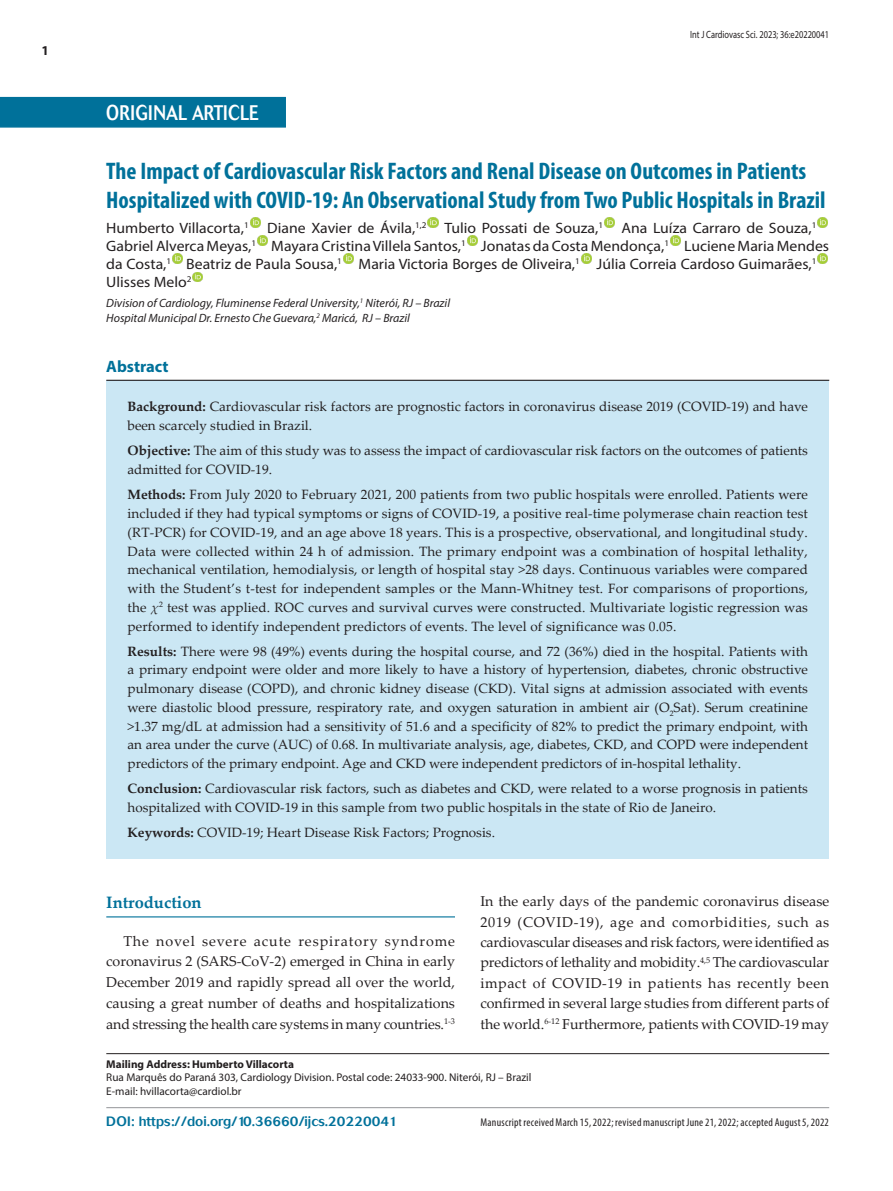
<style>
.page{position:relative;width:893px;height:1191px;background:#fff}
.page>*{position:absolute;margin:0;border:0;box-sizing:border-box;transform-origin:0 0}
._1_-_Titulo{font:700 condensed 24px/28.8px "Myriad Pro";color:#00719a}
.t1{font:500 21px "Cosmos";letter-spacing:.02em;color:#fff;scale:.8 1}
._1_-_Titulo-materia{font:700 16.5px "Palatino Linotype";color:#00719a}
.t2{font:700 16.5px "Myriad Pro";color:#00719a}
._3_-_Autores{font:15px/18px "Myriad Pro";color:#231f20;scale:1.05 1}
._4_-_Texto-Basico{font:14.25px/20.4px "Palatino Linotype";color:#231f20;text-align:justify}
._8_-_Resumo-portugue{font:13.5px/18.8px "Palatino Linotype";color:#231f20}
._6_-_DOI{font:500 13.5px "Cosmos";color:#00719a}
.t3{font:700 13.5px "Myriad Pro";color:#231f20}
._4_-_Instituicao{font:italic 12px "Myriad Pro";color:#231f20}
._5_-_Correspondencia{font:11.25px "Myriad Pro";color:#231f20}
._7_-_Artigo-recebido{font:condensed 11.25px "Myriad Pro";letter-spacing:.025em;color:#231f20}
._5_-_Correspondencia-2{font:700 11.25px "Myriad Pro";color:#231f20}
.t4{font:10.5px "Myriad Pro";color:#231f20;scale:.8 1}
.s1{font-weight:700}
.s2{font-style:italic}
</style>
<div class="page">
<hr style="left:106px;top:916px;width:349px;height:1px;background:#00719a">
<div style="left:0;top:97px;width:286px;height:31px;background:#00719a"></div>
<svg style="left:250px;top:217px;width:10px;height:11px"></svg>
<svg style="left:428px;top:217px;width:10px;height:11px"></svg>
<svg style="left:604px;top:217px;width:10px;height:11px"></svg>
<svg style="left:818px;top:217px;width:10px;height:11px"></svg>
<svg style="left:258px;top:235px;width:10px;height:11px"></svg>
<svg style="left:467px;top:235px;width:10px;height:11px"></svg>
<svg style="left:670px;top:235px;width:10px;height:11px"></svg>
<svg style="left:173px;top:253px;width:10px;height:11px"></svg>
<svg style="left:343px;top:253px;width:10px;height:11px"></svg>
<svg style="left:581px;top:253px;width:10px;height:11px"></svg>
<svg style="left:818px;top:253px;width:10px;height:11px"></svg>
<svg style="left:193px;top:272px;width:9px;height:10px"></svg>
<hr style="left:106px;top:1053px;width:723px;height:1px;background:#231f20">
<hr style="left:106px;top:1107px;width:723px;height:1px;background:#939598">
<div style="left:106px;top:380px;width:723px;height:478px;background:#cbe7f4"></div>
<hr style="left:106px;top:380px;width:723px;height:1px;background:#231f20">
<p class="t3" style="left:41px;top:42px;width:9px">1</p>
<h2 class="t1" style="left:106px;top:100px;width:192px">ORIGINAL ARTICLE</h2>
<p class="t4" style="left:690px;top:28px;width:175px">Int J Cardiovasc Sci. 2023; 36:e20220041</p>
<p class="_1_-_Titulo" style="left:106px;top:157px;width:721px">The Impact of Cardiovascular Risk Factors and Renal Disease on Outcomes in Patients<br>Hospitalized with COVID-19: An Observational Study from Two Public Hospitals in Brazil</p>
<p class="_3_-_Autores" style="left:106px;top:218px;width:690px">Humberto Villacorta,<sup>1</sup> Diane Xavier de Ávila,<sup>1,2</sup> Tulio Possati de Souza,<sup>1</sup> Ana Luíza Carraro de Souza,<sup>1<br></sup>Gabriel Alverca Meyas,<sup>1</sup> Mayara Cristina Villela Santos,<sup>1</sup> Jonatas da Costa Mendonça,<sup>1</sup> Luciene Maria Mendes da Costa,<sup>1</sup> Beatriz de Paula Sousa,<sup>1</sup> Maria Victoria Borges de Oliveira,<sup>1</sup> Júlia Correia Cardoso Guimarães,<sup>1<br></sup>Ulisses Melo<sup>2</sup></p>
<p class="_4_-_Instituicao" style="left:106px;top:296px;width:345px">Division of Cardiology, Fluminense Federal University,<sup>1</sup> Niterói, RJ – Brazil</p>
<p class="_4_-_Instituicao" style="left:106px;top:310px;width:305px">Hospital Municipal Dr. Ernesto Che Guevara,<sup>2</sup> Maricá, RJ – Brazil</p>
<p class="t2" style="left:106px;top:355px;width:64px">Abstract</p>
<p class="_8_-_Resumo-portugue" style="left:128px;top:397px;width:682px"><span class="s1">Background:</span> Cardiovascular risk factors are prognostic factors in coronavirus disease 2019 (COVID-19) and have been scarcely studied in Brazil.</p>
<p class="_8_-_Resumo-portugue" style="left:128px;top:441px;width:682px"><span class="s1">Objective:</span> The aim of this study was to assess the impact of cardiovascular risk factors on the outcomes of patients admitted for COVID-19.</p>
<p class="_8_-_Resumo-portugue" style="left:128px;top:485px;width:682px;text-align:justify"><span class="s1">Methods:</span> From July 2020 to February 2021, 200 patients from two public hospitals were enrolled. Patients were included if they had typical symptoms or signs of COVID-19, a positive real-time polymerase chain reaction test (RT-PCR) for COVID-19, and an age above 18 years. This is a prospective, observational, and longitudinal study.<br>Data were collected within 24 h of admission. The primary endpoint was a combination of hospital lethality, mechanical ventilation, hemodialysis, or length of hospital stay &gt;28 days. Continuous variables were compared with the Student’s t-test for independent samples or the Mann-Whitney test. For comparisons of proportions, the <span class="s2">χ</span><sup>2</sup> test was applied. ROC curves and survival curves were constructed. Multivariate logistic regression was performed to identify independent predictors of events. The level of significance was 0.05.</p>
<p class="_8_-_Resumo-portugue" style="left:128px;top:641px;width:682px;text-align:justify"><span class="s1">Results:</span> There were 98 (49%) events during the hospital course, and 72 (36%) died in the hospital. Patients with a primary endpoint were older and more likely to have a history of hypertension, diabetes, chronic obstructive pulmonary disease (COPD), and chronic kidney disease (CKD). Vital signs at admission associated with events were diastolic blood pressure, respiratory rate, and oxygen saturation in ambient air (O<sub>2</sub>Sat). Serum creatinine &gt;1.37 mg/dL at admission had a sensitivity of 51.6 and a specificity of 82% to predict the primary endpoint, with an area under the curve (AUC) of 0.68. In multivariate analysis, age, diabetes, CKD, and COPD were independent predictors of the primary endpoint. Age and CKD were independent predictors of in-hospital lethality.</p>
<p class="_8_-_Resumo-portugue" style="left:128px;top:779px;width:682px"><span class="s1">Conclusion:</span> Cardiovascular risk factors, such as diabetes and CKD, were related to a worse prognosis in patients hospitalized with COVID-19 in this sample from two public hospitals in the state of Rio de Janeiro.</p>
<p class="_8_-_Resumo-portugue" style="left:128px;top:822px;width:369px"><span class="s1">Keywords:</span> COVID-19; Heart Disease Risk Factors; Prognosis.</p>
<p class="_1_-_Titulo-materia" style="left:106px;top:890px;width:97px">Introduction</p>
<p class="_4_-_Texto-Basico" style="left:106px;top:929px;width:350px;text-indent:17px">The novel severe acute respiratory syndrome coronavirus 2 (SARS-CoV-2) emerged in China in early December 2019 and rapidly spread all over the world, causing a great number of deaths and hospitalizations and stressing the health care systems in many countries.<sup>1-3</sup></p>
<p class="_4_-_Texto-Basico" style="left:480px;top:890px;width:350px">In the early days of the pandemic coronavirus disease 2019 (COVID-19), age and comorbidities, such as cardiovascular diseases and risk factors, were identified as predictors of lethality and mobidity.<sup>4,5</sup> The cardiovascular impact of COVID-19 in patients has recently been confirmed in several large studies from different parts of the world.<sup>6-12</sup> Furthermore, patients with COVID-19 may</p>
<p class="_5_-_Correspondencia-2" style="left:106px;top:1056px;width:189px">Mailing Address: Humberto Villacorta</p>
<p class="_5_-_Correspondencia" style="left:106px;top:1070px;width:427px">Rua Marquês do Paraná 303, Cardiology Division. Postal code: 24033-900. Niterói, RJ – Brazil</p>
<p class="_5_-_Correspondencia" style="left:106px;top:1083px;width:137px">E-mail: hvillacorta@cardiol.br</p>
<p class="_7_-_Artigo-recebido" style="left:480px;top:1115px;width:350px">Manuscript received March 15, 2022; revised manuscript June 21, 2022; accepted August 5, 2022</p>
<p class="_6_-_DOI" style="left:106px;top:1113px;width:293px">DOI: https://doi.org/10.36660/ijcs.20220041</p>
</div>
